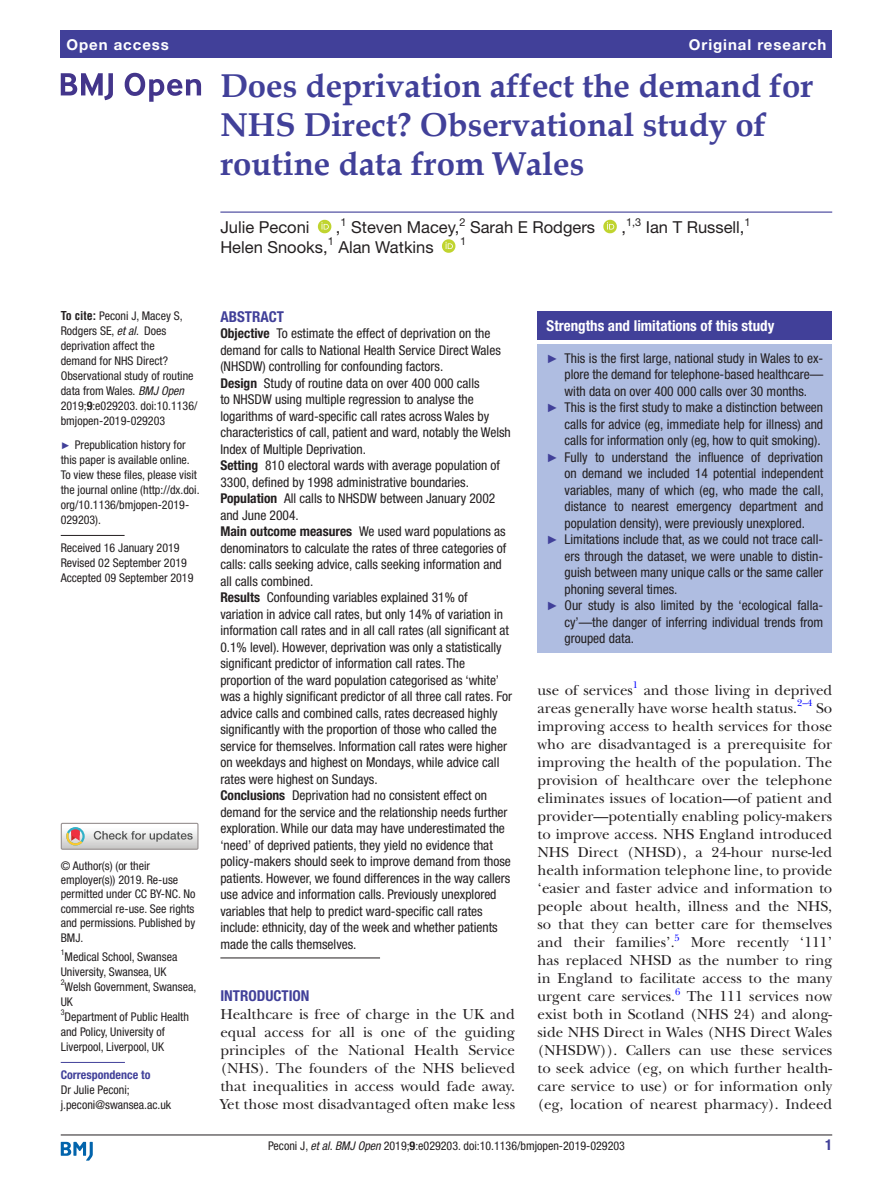
<style>
.page{position:relative;width:893px;height:1191px;background:#fff}
.page>*{position:absolute;margin:0;border:0;box-sizing:border-box;transform-origin:0 0}
.t1{font:700 33px/39px "Book Antiqua";color:#414099}
.t2{font:16.5px "Helvetica Neue LT Std";color:#231f20}
.t3{font:15px/18px "New Baskerville";color:#231f20;text-align:justify}
.t4{font:700 condensed 15px "Helvetica Neue LT Std";color:#fff}
.t5{font:700 15px "Helvetica Neue LT Std";letter-spacing:.065em;color:#fff}
.t6{font:700 condensed 15px "Helvetica Neue LT Std";color:#414099}
.t7{font:condensed 13.5px/16.5px "Helvetica Neue LT Std";color:#231f20}
.t8{font:condensed 12px/15px "Helvetica Neue LT Std";color:#231f20}
.t9{font:700 condensed 12px "Helvetica Neue LT Std";color:#414099}
.t10{font:10.95px "Helvetica Neue LT Std";color:#231f20}
.t11{font:9.9px "New Baskerville";color:#00f}
.t12{font:condensed 7.95px "Helvetica Neue LT Std";color:#231f20}
.s1{font-family:"Helvetica LT Std";font-weight:700}
.s2{font-style:italic}
.s3{font-weight:700}
.s4{font-family:"Arial";font-stretch:normal;font-size:9.75px;color:#414099}
.s5{font-family:"Arial";font-stretch:normal;font-size:12px;color:#414099}
</style>
<div class="page">
<hr style="left:61px;top:1134px;width:771px;height:1px;background:#231f20">
<svg style="left:61px;top:1141px;width:32px;height:19px"></svg>
<div style="left:61px;top:31px;width:771px;height:27px;background:#414099"></div>
<hr style="left:220px;top:211px;width:612px;height:2px;background:#414099">
<svg style="left:318px;top:220px;width:13px;height:13px"></svg>
<svg style="left:603px;top:220px;width:14px;height:13px"></svg>
<svg style="left:442px;top:239px;width:13px;height:14px"></svg>
<hr style="left:61px;top:535px;width:64px;height:1px;background:#231f20">
<hr style="left:61px;top:1062px;width:64px;height:1px;background:#414099">
<svg style="left:61px;top:73px;width:52px;height:27px"></svg>
<svg style="left:125px;top:73px;width:76px;height:29px"></svg>
<div style="left:61px;top:822px;width:138px;height:27px;border:1px solid #969090"></div>
<svg style="left:61px;top:823px;width:137px;height:26px"></svg>
<div style="left:538px;top:311px;width:294px;height:29px;background:#414099"></div>
<div style="left:538px;top:344px;width:294px;height:308px;background:#afbde1"></div>
<hr style="left:220px;top:957px;width:160px;height:1px;background:#231f20">
<p class="t5" style="left:66px;top:35px;width:104px">Open access</p>
<p class="t5" style="left:689px;top:35px;width:139px">Original research</p>
<h1 class="t1" style="left:220px;top:66px;width:595px">Does deprivation affect the demand for<br>NHS Direct? Observational study of routine data from Wales</h1>
<p class="t10" style="left:341px;top:215px;width:8px">1</p>
<p class="t2" style="left:351px;top:218px;width:110px">Steven Macey,</p>
<p class="t10" style="left:459px;top:215px;width:8px">2</p>
<p class="t2" style="left:470px;top:218px;width:126px">Sarah E Rodgers</p>
<p class="t2" style="left:621px;top:218px;width:6px">,</p>
<p class="t10" style="left:626px;top:215px;width:17px">1,3</p>
<p class="t2" style="left:646px;top:218px;width:100px">Ian T Russell,</p>
<p class="t10" style="left:744px;top:215px;width:8px">1</p>
<p class="t2" style="left:220px;top:218px;width:91px">Julie Peconi</p>
<p class="t2" style="left:336px;top:218px;width:6px">,</p>
<p class="t2" style="left:220px;top:237px;width:109px">Helen Snooks,</p>
<p class="t10" style="left:328px;top:235px;width:8px">1</p>
<p class="t2" style="left:338px;top:237px;width:97px">Alan Watkins</p>
<p class="t10" style="left:460px;top:235px;width:8px">1</p>
<p class="t8" style="left:61px;top:308px;width:138px"><span class="s1">To cite:</span> Peconi J, Macey S,<br>Rodgers SE, <span class="s2">et al</span>. Does deprivation affect the<br>demand for NHS Direct?<br>Observational study of routine data from Wales. <span class="s2">BMJ Open<br></span>2019;<span class="s3">9</span>:e029203. doi:10.1136/ bmjopen-2019-029203</p>
<p class="t8" style="left:61px;top:437px;width:140px"><span class="s4">►</span> Prepublication history for this paper is available online.<br>To view these files, please visit the journal online (http://dx.doi. org/10.1136/bmjopen-2019-<br>029203).</p>
<p class="t8" style="left:61px;top:540px;width:134px">Received 16 January 2019<br>Revised 02 September 2019<br>Accepted 09 September 2019</p>
<p class="t8" style="left:61px;top:858px;width:136px;line-height:14.4px">© Author(s) (or their employer(s)) 2019. Re-use permitted under CC BY-NC. No commercial re-use. See rights and permissions. Published by<br>BMJ.</p>
<p class="t12" style="left:61px;top:948px;width:5px">1</p>
<p class="t8" style="left:61px;top:949px;width:118px;text-indent:4px">Medical School, Swansea<br>University, Swansea, UK</p>
<p class="t12" style="left:61px;top:978px;width:5px">2</p>
<p class="t8" style="left:61px;top:979px;width:137px;text-indent:4px">Welsh Government, Swansea,<br>UK<br><sup>3</sup>Department of Public Health and Policy, University of<br>Liverpool, Liverpool, UK</p>
<p class="t9" style="left:61px;top:1067px;width:91px">Correspondence to</p>
<p class="t8" style="left:61px;top:1082px;width:112px">Dr Julie Peconi; j.peconi@swansea.ac.uk</p>
<p class="t6" style="left:220px;top:307px;width:65px">Abstract</p>
<p class="t7" style="left:220px;top:325px;width:293px"><span class="s3">Objective</span> To estimate the effect of deprivation on the demand for calls to National Health Service Direct Wales (NHSDW) controlling for confounding factors.<br><span class="s3">Design</span> Study of routine data on over 400 000 calls<br>to NHSDW using multiple regression to analyse the logarithms of ward-specific call rates across Wales by characteristics of call, patient and ward, notably the Welsh Index of Multiple Deprivation.<br><span class="s3">Setting</span> 810 electoral wards with average population of 3300, defined by 1998 administrative boundaries.<br><span class="s3">Population</span> All calls to NHSDW between January 2002 and June 2004.<br><span class="s3">Main outcome measures</span> We used ward populations as denominators to calculate the rates of three categories of calls: calls seeking advice, calls seeking information and all calls combined.<br><span class="s3">Results</span> Confounding variables explained 31% of variation in advice call rates, but only 14% of variation in information call rates and in all call rates (all significant at 0.1% level). However, deprivation was only a statistically significant predictor of information call rates. The proportion of the ward population categorised as ‘white’ was a highly significant predictor of all three call rates. For advice calls and combined calls, rates decreased highly significantly with the proportion of those who called the service for themselves. Information call rates were higher on weekdays and highest on Mondays, while advice call rates were highest on Sundays.<br><span class="s3">Conclusions</span> Deprivation had no consistent effect on demand for the service and the relationship needs further exploration. While our data may have underestimated the ‘need’ of deprived patients, they yield no evidence that policy-makers should seek to improve demand from those patients. However, we found differences in the way callers use advice and information calls. Previously unexplored variables that help to predict ward-specific call rates include: ethnicity, day of the week and whether patients made the calls themselves.</p>
<p class="t6" style="left:220px;top:987px;width:91px">Introduction</p>
<p class="t3" style="left:220px;top:1005px;width:296px">Healthcare is free of charge in the UK and equal access for all is one of the guiding principles of the National Health Service (NHS). The founders of the NHS believed that inequalities in access would fade away.<br>Yet those most disadvantaged often make less</p>
<p class="t4" style="left:547px;top:316px;width:229px">Strengths and limitations of this study</p>
<p class="t7" style="left:547px;top:349px;width:278px"><span class="s5">►</span> This is the first large, national study in Wales to ex-</p>
<p class="t7" style="left:565px;top:366px;width:260px">plore the demand for telephone-based healthcare—</p>
<p class="t7" style="left:565px;top:382px;width:244px">with data on over 400 000 calls over 30 months.</p>
<p class="t7" style="left:547px;top:399px;width:278px"><span class="s5">►</span> This is the first study to make a distinction between</p>
<p class="t7" style="left:565px;top:415px;width:260px">calls for advice (eg, immediate help for illness) and</p>
<p class="t7" style="left:565px;top:432px;width:258px">calls for information only (eg, how to quit smoking).</p>
<p class="t7" style="left:547px;top:448px;width:278px"><span class="s5">►</span> Fully to understand the influence of deprivation</p>
<p class="t7" style="left:565px;top:465px;width:260px">on demand we included 14 potential independent</p>
<p class="t7" style="left:565px;top:481px;width:261px">variables, many of which (eg, who made the call,</p>
<p class="t7" style="left:565px;top:498px;width:260px">distance to nearest emergency department and</p>
<p class="t7" style="left:565px;top:514px;width:242px">population density), were previously unexplored.</p>
<p class="t7" style="left:547px;top:531px;width:278px"><span class="s5">►</span> Limitations include that, as we could not trace call-</p>
<p class="t7" style="left:565px;top:547px;width:260px">ers through the dataset, we were unable to distin-</p>
<p class="t7" style="left:565px;top:564px;width:260px">guish between many unique calls or the same caller</p>
<p class="t7" style="left:565px;top:580px;width:114px">phoning several times.</p>
<p class="t7" style="left:547px;top:597px;width:278px"><span class="s5">►</span> Our study is also limited by the ‘ecological falla-</p>
<p class="t7" style="left:565px;top:613px;width:260px">cy’—the danger of inferring individual trends from</p>
<p class="t7" style="left:565px;top:630px;width:71px">grouped data.</p>
<p class="t3" style="left:538px;top:681px;width:296px">use of services<sup>1</sup> and those living in deprived areas generally have worse health status.</p>
<p class="t11" style="left:797px;top:697px;width:17px">2–4</p>
<p class="t3" style="left:538px;top:699px;width:296px;text-indent:278px">So improving access to health services for those who are disadvantaged is a prerequisite for improving the health of the population. The provision of healthcare over the telephone eliminates issues of location—of patient and provider—potentially enabling policy-makers to improve access. NHS England introduced NHS Direct (NHSD), a 24-hour nurse-led health information telephone line, to provide ‘easier and faster advice and information to people about health, illness and the NHS, so that they can better care for themselves and their families’.<sup>5</sup></p>
<p class="t3" style="left:538px;top:933px;width:296px;text-indent:153px">More recently ‘111’ has replaced NHSD as the number to ring in England to facilitate access to the many urgent care services.</p>
<p class="t11" style="left:675px;top:985px;width:7px">6</p>
<p class="t3" style="left:538px;top:987px;width:296px;text-indent:149px">The 111 services now exist both in Scotland (NHS 24) and along&shy;side NHS Direct in Wales (NHS Direct Wales (NHSDW)). Callers can use these services to seek advice (eg, on which further health&shy;care service to use) or for information only (eg, location of nearest pharmacy). Indeed</p>
<p class="t8" style="left:268px;top:1137px;width:358px">Peconi J, <span class="s2">et al</span>. <span class="s2">BMJ Open</span> 2019;<span class="s3">9</span>:e029203. doi:10.1136/bmjopen-2019-029203</p>
<p class="t6" style="left:825px;top:1135px;width:9px">1</p>
</div>
